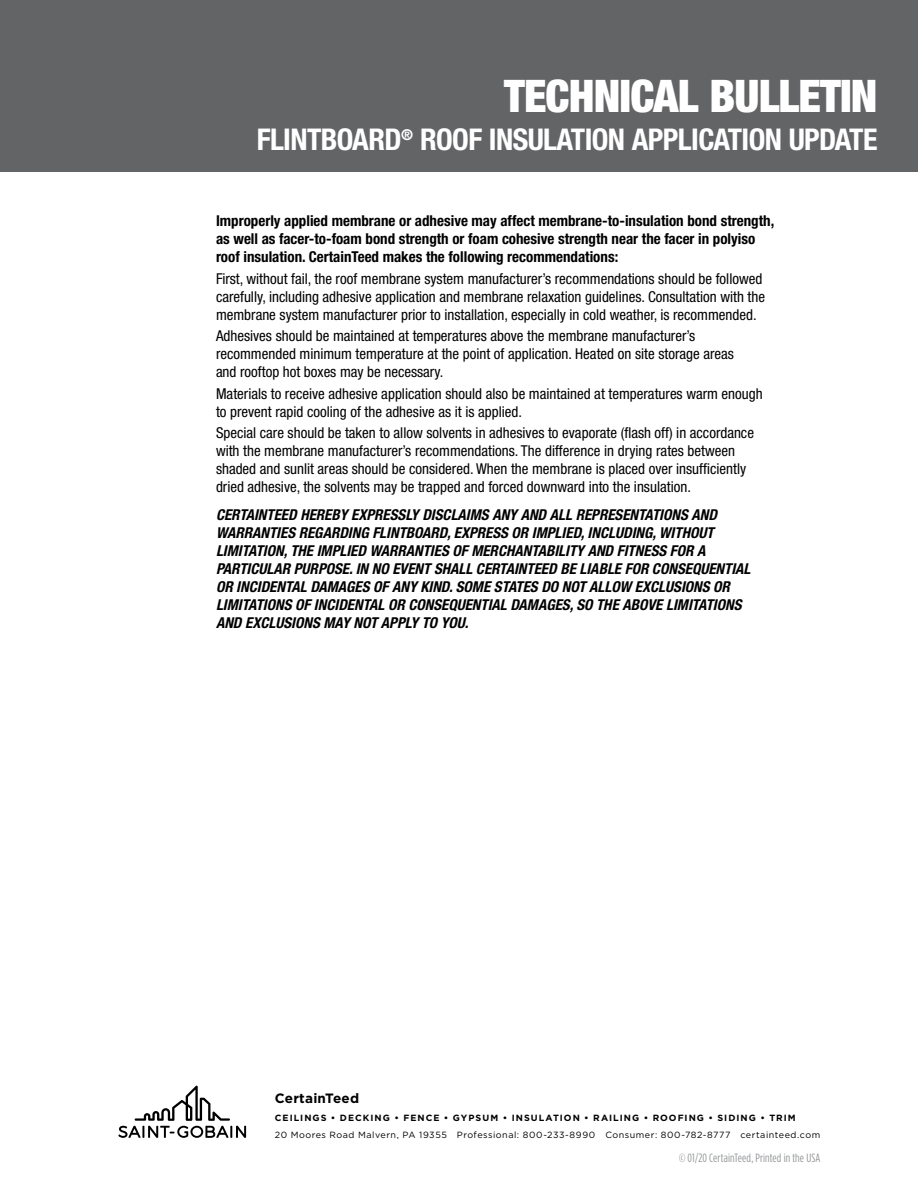
<style>
.page{position:relative;width:918px;height:1188px;background:#fff}
.page>*{position:absolute;margin:0;border:0;box-sizing:border-box;transform-origin:0 0}
.t1{font:900 condensed 45px "Helvetica Neue";letter-spacing:-.02em;color:#fff}
.t2{font:700 condensed 30px "Helvetica Neue";letter-spacing:-.02em;color:#fff}
.t3{font:condensed 15px/18px "Helvetica Neue";color:#000}
.t4{font:italic 700 condensed 15px/18px "Helvetica Neue";color:#000}
.t5{font:700 condensed 15px/18px "Helvetica Neue";color:#000}
.t6{font:700 13.5px "Gotham";letter-spacing:.015em;color:#000}
.t7{font:12px "Gotham Condensed";letter-spacing:.01em;color:#939598}
.t8{font:9px "Gotham";letter-spacing:.055em;color:#000}
.t9{font:700 9px "Gotham";letter-spacing:.11em;color:#000}
</style>
<div class="page">
<div style="left:0;top:0;width:918px;height:172px;background:#636466"></div>
<svg style="left:118px;top:1086px;width:128px;height:52px"></svg>
<h1 class="t1" style="left:504px;top:68px;width:375px">TECHNICAL BULLETIN</h1>
<h2 class="t2" style="left:257px;top:121px;width:622px">FLINTBOARD<sup>®</sup> ROOF INSULATION APPLICATION UPDATE</h2>
<p class="t5" style="left:216px;top:212px;width:560px">Improperly applied membrane or adhesive may affect membrane-to-insulation bond strength, as well as facer-to-foam bond strength or foam cohesive strength near the facer in polyiso roof insulation. CertainTeed makes the following recommendations:</p>
<p class="t3" style="left:216px;top:269px;width:551px">First, without fail, the roof membrane system manufacturer’s recommendations should be followed carefully, including adhesive application and membrane relaxation guidelines. Consultation with the membrane system manufacturer prior to installation, especially in cold weather, is recommended.</p>
<p class="t3" style="left:216px;top:327px;width:519px">Adhesives should be maintained at temperatures above the membrane manufacturer’s recommended minimum temperature at the point of application. Heated on site storage areas and rooftop hot boxes may be necessary.</p>
<p class="t3" style="left:216px;top:384px;width:548px">Materials to receive adhesive application should also be maintained at temperatures warm enough to prevent rapid cooling of the adhesive as it is applied.</p>
<p class="t3" style="left:216px;top:424px;width:540px">Special care should be taken to allow solvents in adhesives to evaporate (flash off) in accordance with the membrane manufacturer’s recommendations. The difference in drying rates between shaded and sunlit areas should be considered. When the membrane is placed over insufficiently dried adhesive, the solvents may be trapped and forced downward into the insulation.</p>
<p class="t4" style="left:216px;top:506px;width:536px">CERTAINTEED HEREBY EXPRESSLY DISCLAIMS ANY AND ALL REPRESENTATIONS AND WARRANTIES REGARDING FLINTBOARD, EXPRESS OR IMPLIED, INCLUDING, WITHOUT LIMITATION, THE IMPLIED WARRANTIES OF MERCHANTABILITY AND FITNESS FOR A PARTICULAR PURPOSE. IN NO EVENT SHALL CERTAINTEED BE LIABLE FOR CONSEQUENTIAL OR INCIDENTAL DAMAGES OF ANY KIND. SOME STATES DO NOT ALLOW EXCLUSIONS OR LIMITATIONS OF INCIDENTAL OR CONSEQUENTIAL DAMAGES, SO THE ABOVE LIMITATIONS AND EXCLUSIONS MAY NOT APPLY TO YOU.</p>
<p class="t6" style="left:275px;top:1090px;width:86px">CertainTeed</p>
<p class="t9" style="left:275px;top:1112px;width:522px">CEILINGS • DECKING • FENCE • GYPSUM • INSULATION • RAILING • ROOFING • SIDING • TRIM</p>
<p class="t8" style="left:275px;top:1129px;width:547px">20 Moores Road Malvern, PA 19355 Professional: 800-233-8990 Consumer: 800-782-8777 certainteed.com</p>
<p class="t7" style="left:679px;top:1151px;width:143px">© 01/20 CertainTeed, Printed in the USA</p>
</div>
